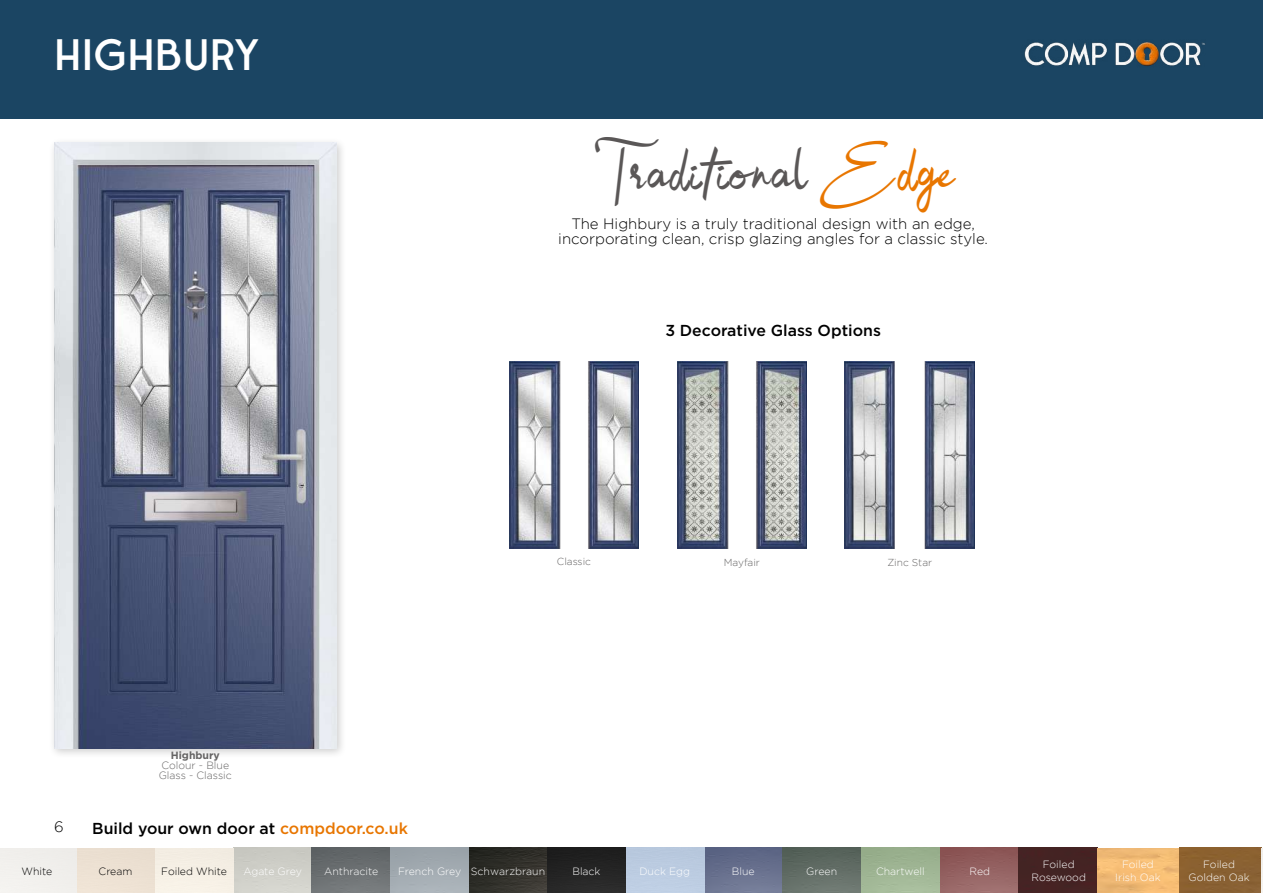
<style>
.page{position:relative;width:1263px;height:893px;background:#fff}
.page>*{position:absolute;margin:0;border:0;box-sizing:border-box;transform-origin:0 0}
.t1{font:300 42px "Fonseca";color:#fff}
.t2{font:40.8px "Bulgatti";letter-spacing:.04em;color:#5a5757}
.t3{font:500 15.9px "Gotham";color:#000}
.t4{font:300 15px/15px "Gotham";color:#000;text-align:center}
.t5{font:300 10.5px/12.6px "Gotham";color:#fff;text-align:center}
.t6{font:300 10.5px/10.1px "Gotham";color:#666565}
.t7{font:300 10.5px "Gotham";color:#000}
.t8{font:700 10.5px "Gotham";color:#666565}
.t9{font:300 10.2px "Gotham";color:#666565}
.s1{color:#e87600}
</style>
<div class="page">
<div style="left:0;top:0;width:1263px;height:119px;background:#1b4563"></div>
<div style="left:48px;top:137px;width:299px;height:622px;background:#000;opacity:.2"></div>
<img style="left:54px;top:143px;width:283px;height:605px">
<img style="left:845px;top:362px;width:129px;height:187px">
<img style="left:509px;top:362px;width:130px;height:187px">
<img style="left:677px;top:362px;width:130px;height:187px">
<img style="left:1024px;top:42px;width:181px;height:24px">
<img style="left:0;top:848px;width:1263px;height:45px">
<h1 class="t1" style="left:54px;top:30px;width:207px">HIghbury</h1>
<p class="t8" style="left:171px;top:748px;width:51px">Highbury</p>
<p class="t6" style="left:159px;top:760px;width:75px">Colour - Blue<br>Glass - Classic</p>
<h3 class="t4" style="left:54px;top:819px;width:11px">6</h3>
<h3 class="t3" style="left:92px;top:818px;width:317px">Build your own door at <span class="s1">compdoor.co.uk</span></h3>
<h2 class="t2" style="left:593px;top:153px;width:362px">Traditional <span class="s1">Edge</span></h2>
<h3 class="t4" style="left:558px;top:216px;width:431px">The Highbury is a truly traditional design with an edge, incorporating clean, crisp glazing angles for a classic style.</h3>
<h3 class="t3" style="left:665px;top:320px;width:217px">3 Decorative Glass Options</h3>
<p class="t9" style="left:557px;top:556px;width:36px">Classic</p>
<p class="t9" style="left:724px;top:557px;width:38px">Mayfair</p>
<p class="t9" style="left:887px;top:557px;width:46px">Zinc Star</p>
<p class="t5" style="left:969px;top:864px;width:22px">Red</p>
<p class="t5" style="left:1115px;top:858px;width:47px">Foiled<br>Irish Oak</p>
<p class="t5" style="left:1188px;top:858px;width:63px">Foiled<br>Golden Oak</p>
<p class="t7" style="left:22px;top:865px;width:32px">White</p>
<p class="t7" style="left:99px;top:865px;width:35px">Cream</p>
<p class="t7" style="left:161px;top:865px;width:67px">Foiled White</p>
<p class="t5" style="left:243px;top:865px;width:60px">Agate Grey</p>
<p class="t5" style="left:324px;top:864px;width:56px">Anthracite</p>
<p class="t5" style="left:398px;top:864px;width:149px">French Grey Schwarzbraun</p>
<p class="t5" style="left:572px;top:864px;width:30px">Black</p>
<p class="t5" style="left:639px;top:864px;width:52px">Duck Egg</p>
<p class="t5" style="left:732px;top:864px;width:24px">Blue</p>
<p class="t5" style="left:806px;top:864px;width:32px">Green</p>
<p class="t5" style="left:876px;top:864px;width:50px">Chartwell</p>
<p class="t5" style="left:1031px;top:858px;width:56px">Foiled<br>Rosewood</p>
</div>
